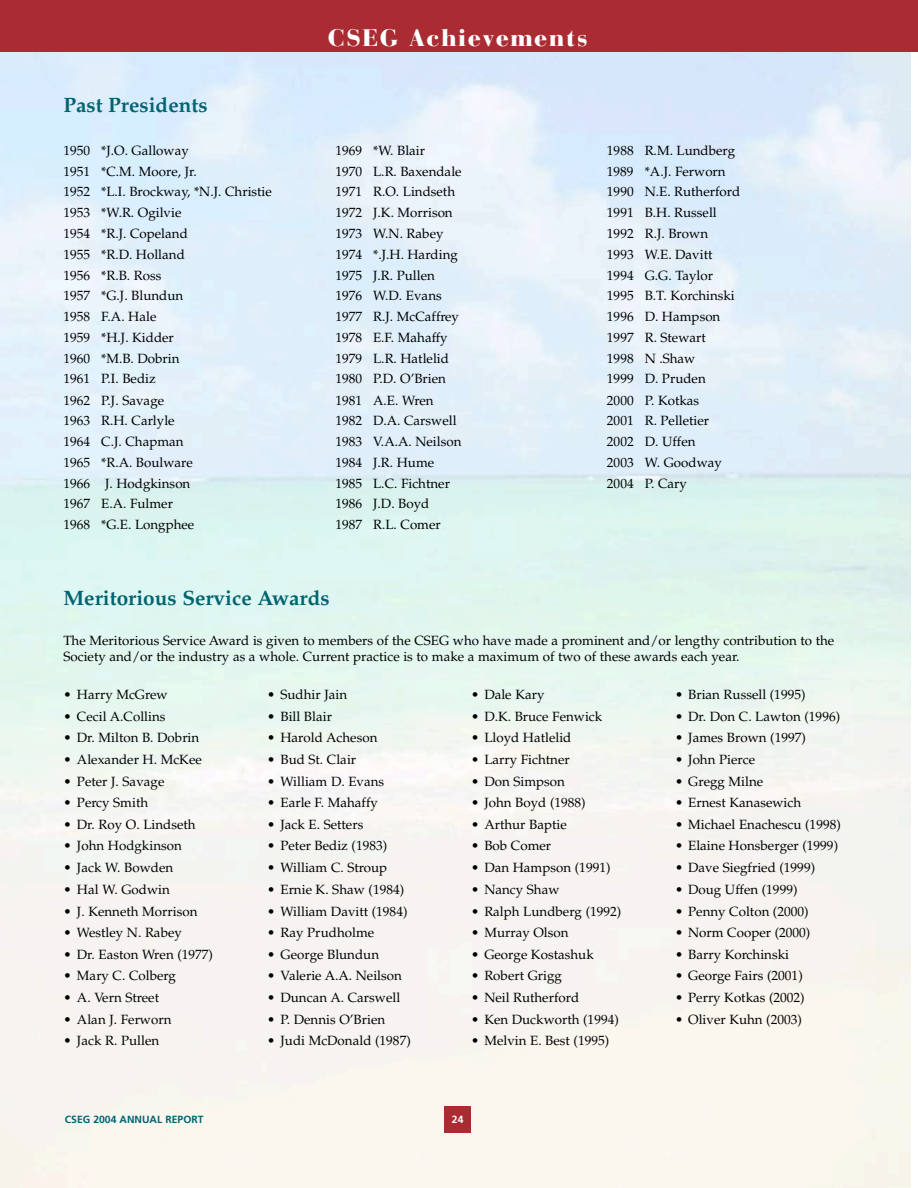
<style>
.page{position:relative;width:918px;height:1188px;background:#fff}
.page>*{position:absolute;margin:0;border:0;box-sizing:border-box;transform-origin:0 0}
.t1{font:900 23.7px "Bauer Bodoni";letter-spacing:.06em;color:#fff}
.t2{font:700 20.85px "Palatino";color:#006470}
.t3{font:13.35px/20.9px "Palatino";color:#000}
.t4{font:700 10.35px "Frutiger";color:#006470}
.t5{font:700 10.35px "Frutiger";color:#fff}
</style>
<div class="page">
<img style="left:1px;top:52px;width:909px;height:1136px">
<div style="left:0;top:0;width:918px;height:52px;background:#ab2b33"></div>
<div style="left:444px;top:1107px;width:26px;height:26px;background:#ab2b33"></div>
<h2 class="t2" style="left:63px;top:97px;width:146px">Past Presidents</h2>
<h1 class="t1" style="left:328px;top:28px;width:261px">CSEG Achievements</h1>
<p class="t3" style="left:63px;top:142px;width:210px">1950 *J.O. Galloway<br>1951 *C.M. Moore, Jr.<br>1952 *L.I. Brockway, *N.J. Christie<br>1953 *W.R. Ogilvie<br>1954 *R.J. Copeland<br>1955 *R.D. Holland<br>1956 *R.B. Ross<br>1957 *G.J. Blundun<br>1958 F.A. Hale<br>1959 *H.J. Kidder<br>1960 *M.B. Dobrin<br>1961 P.I. Bediz<br>1962 P.J. Savage<br>1963 R.H. Carlyle<br>1964 C.J. Chapman<br>1965 *R.A. Boulware<br>1966 J. Hodgkinson<br>1967 E.A. Fulmer<br>1968 *G.E. Longphee</p>
<p class="t3" style="left:335px;top:142px;width:128px">1969 *W. Blair<br>1970 L.R. Baxendale<br>1971 R.O. Lindseth<br>1972 J.K. Morrison<br>1973 W.N. Rabey<br>1974 *.J.H. Harding<br>1975 J.R. Pullen<br>1976 W.D. Evans<br>1977 R.J. McCaffrey<br>1978 E.F. Mahaffy<br>1979 L.R. Hatlelid<br>1980 P.D. O’Brien<br>1981 A.E. Wren<br>1982 D.A. Carswell<br>1983 V.A.A. Neilson<br>1984 J.R. Hume<br>1985 L.C. Fichtner<br>1986 J.D. Boyd<br>1987 R.L. Comer</p>
<p class="t3" style="left:607px;top:142px;width:135px">1988 R.M. Lundberg<br>1989 *A.J. Ferworn<br>1990 N.E. Rutherford<br>1991 B.H. Russell<br>1992 R.J. Brown<br>1993 W.E. Davitt<br>1994 G.G. Taylor<br>1995 B.T. Korchinski<br>1996 D. Hampson<br>1997 R. Stewart<br>1998 N .Shaw<br>1999 D. Pruden<br>2000 P. Kotkas<br>2001 R. Pelletier<br>2002 D. Uffen<br>2003 W. Goodway<br>2004 P. Cary</p>
<h2 class="t2" style="left:63px;top:590px;width:268px">Meritorious Service Awards</h2>
<p class="t3" style="left:63px;top:635px;width:772px;line-height:15.8px">The Meritorious Service Award is given to members of the CSEG who have made a prominent and/or lengthy contribution to the<br>Society and/or the industry as a whole. Current practice is to make a maximum of two of these awards each year.</p>
<p class="t3" style="left:63px;top:685px;width:106px">• Harry McGrew</p>
<p class="t3" style="left:63px;top:707px;width:104px">• Cecil A.Collins</p>
<p class="t3" style="left:63px;top:729px;width:137px">• Dr. Milton B. Dobrin</p>
<p class="t3" style="left:63px;top:751px;width:140px">• Alexander H. McKee</p>
<p class="t3" style="left:63px;top:772px;width:103px">• Peter J. Savage</p>
<p class="t3" style="left:63px;top:794px;width:86px">• Percy Smith</p>
<p class="t3" style="left:63px;top:816px;width:134px">• Dr. Roy O. Lindseth</p>
<p class="t3" style="left:63px;top:837px;width:120px">• John Hodgkinson</p>
<p class="t3" style="left:63px;top:859px;width:111px">• Jack W. Bowden</p>
<p class="t3" style="left:63px;top:880px;width:108px">• Hal W. Godwin</p>
<p class="t3" style="left:63px;top:902px;width:136px">• J. Kenneth Morrison</p>
<p class="t3" style="left:63px;top:924px;width:120px">• Westley N. Rabey</p>
<p class="t3" style="left:63px;top:945px;width:151px">• Dr. Easton Wren (1977)</p>
<p class="t3" style="left:63px;top:967px;width:114px">• Mary C. Colberg</p>
<p class="t3" style="left:63px;top:988px;width:97px">• A. Vern Street</p>
<p class="t3" style="left:63px;top:1010px;width:110px">• Alan J. Ferworn</p>
<p class="t3" style="left:63px;top:1032px;width:97px">• Jack R. Pullen</p>
<p class="t3" style="left:267px;top:685px;width:81px">• Sudhir Jain</p>
<p class="t3" style="left:267px;top:707px;width:66px">• Bill Blair</p>
<p class="t3" style="left:267px;top:729px;width:112px">• Harold Acheson</p>
<p class="t3" style="left:267px;top:751px;width:90px">• Bud St. Clair</p>
<p class="t3" style="left:267px;top:772px;width:118px">• William D. Evans</p>
<p class="t3" style="left:267px;top:794px;width:112px">• Earle F. Mahaffy</p>
<p class="t3" style="left:267px;top:816px;width:98px">• Jack E. Setters</p>
<p class="t3" style="left:267px;top:837px;width:121px">• Peter Bediz (1983)</p>
<p class="t3" style="left:267px;top:859px;width:122px">• William C. Stroup</p>
<p class="t3" style="left:267px;top:880px;width:138px">• Ernie K. Shaw (1984)</p>
<p class="t3" style="left:267px;top:902px;width:142px">• William Davitt (1984)</p>
<p class="t3" style="left:267px;top:924px;width:108px">• Ray Prudholme</p>
<p class="t3" style="left:267px;top:945px;width:113px">• George Blundun</p>
<p class="t3" style="left:267px;top:967px;width:136px">• Valerie A.A. Neilson</p>
<p class="t3" style="left:267px;top:988px;width:135px">• Duncan A. Carswell</p>
<p class="t3" style="left:267px;top:1010px;width:119px">• P. Dennis O’Brien</p>
<p class="t3" style="left:267px;top:1032px;width:145px">• Judi McDonald (1987)</p>
<p class="t3" style="left:471px;top:685px;width:75px">• Dale Kary</p>
<p class="t3" style="left:471px;top:707px;width:133px">• D.K. Bruce Fenwick</p>
<p class="t3" style="left:471px;top:729px;width:102px">• Lloyd Hatlelid</p>
<p class="t3" style="left:471px;top:751px;width:100px">• Larry Fichtner</p>
<p class="t3" style="left:471px;top:772px;width:95px">• Don Simpson</p>
<p class="t3" style="left:471px;top:794px;width:116px">• John Boyd (1988)</p>
<p class="t3" style="left:471px;top:816px;width:97px">• Arthur Baptie</p>
<p class="t3" style="left:471px;top:837px;width:82px">• Bob Comer</p>
<p class="t3" style="left:471px;top:859px;width:141px">• Dan Hampson (1991)</p>
<p class="t3" style="left:471px;top:880px;width:90px">• Nancy Shaw</p>
<p class="t3" style="left:471px;top:902px;width:152px">• Ralph Lundberg (1992)</p>
<p class="t3" style="left:471px;top:924px;width:99px">• Murray Olson</p>
<p class="t3" style="left:471px;top:945px;width:124px">• George Kostashuk</p>
<p class="t3" style="left:471px;top:967px;width:92px">• Robert Grigg</p>
<p class="t3" style="left:471px;top:988px;width:110px">• Neil Rutherford</p>
<p class="t3" style="left:471px;top:1010px;width:149px">• Ken Duckworth (1994)</p>
<p class="t3" style="left:471px;top:1032px;width:140px">• Melvin E. Best (1995)</p>
<p class="t3" style="left:675px;top:685px;width:132px">• Brian Russell (1995)</p>
<p class="t3" style="left:675px;top:707px;width:167px">• Dr. Don C. Lawton (1996)</p>
<p class="t3" style="left:675px;top:729px;width:132px">• James Brown (1997)</p>
<p class="t3" style="left:675px;top:751px;width:82px">• John Pierce</p>
<p class="t3" style="left:675px;top:772px;width:90px">• Gregg Milne</p>
<p class="t3" style="left:675px;top:794px;width:128px">• Ernest Kanasewich</p>
<p class="t3" style="left:675px;top:816px;width:167px">• Michael Enachescu (1998)</p>
<p class="t3" style="left:675px;top:837px;width:165px">• Elaine Honsberger (1999)</p>
<p class="t3" style="left:675px;top:859px;width:142px">• Dave Siegfried (1999)</p>
<p class="t3" style="left:675px;top:880px;width:124px">• Doug Uffen (1999)</p>
<p class="t3" style="left:675px;top:902px;width:135px">• Penny Colton (2000)</p>
<p class="t3" style="left:675px;top:924px;width:137px">• Norm Cooper (2000)</p>
<p class="t3" style="left:675px;top:945px;width:116px">• Barry Korchinski</p>
<p class="t3" style="left:675px;top:967px;width:129px">• George Fairs (2001)</p>
<p class="t3" style="left:675px;top:988px;width:131px">• Perry Kotkas (2002)</p>
<p class="t3" style="left:675px;top:1010px;width:128px">• Oliver Kuhn (2003)</p>
<p class="t4" style="left:65px;top:1116px;width:140px">CSEG 2004 ANNUAL REPORT</p>
<p class="t5" style="left:452px;top:1116px;width:13px">24</p>
</div>
